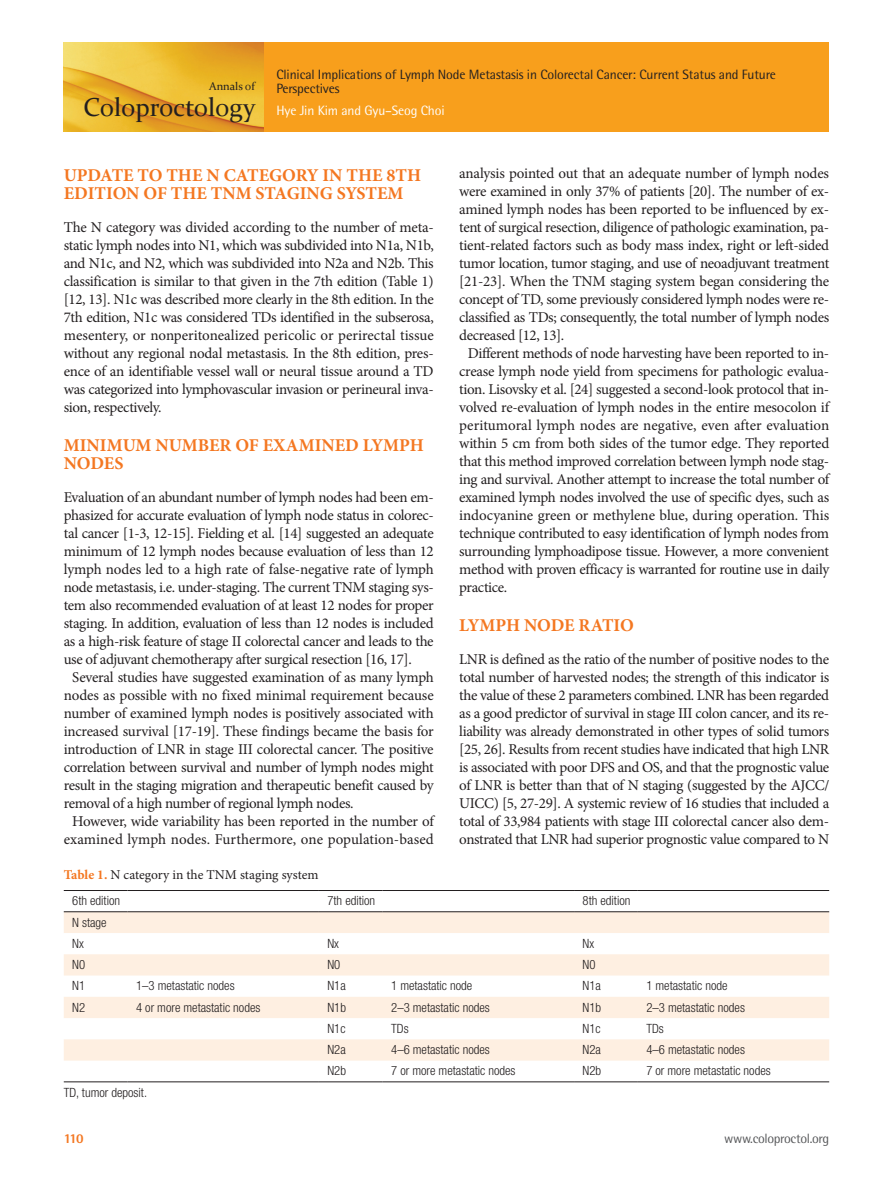
<style>
.page{position:relative;width:893px;height:1191px;background:#fff}
.page>*{position:absolute;margin:0;border:0;box-sizing:border-box;transform-origin:0 0}
.t1{font:25.95px "Constantia";color:#231f20}
.본문제목_대{font:700 18px/18px "Minion Pro";color:#f47721}
.본문{font:15px/18px "Minion Pro";letter-spacing:-.02em;color:#231f20;text-align:justify}
.본문_앞단락0{font:15px/18px "Minion Pro";letter-spacing:-.025em;color:#231f20;text-align:justify}
.t2{font:13.5px/13.5px "Rotis Semi Sans Std";letter-spacing:-.01em;color:#231f20}
.표그림설명{font:13.5px "Minion Pro";color:#231f20}
.t3{font:13.5px "Rotis Semi Sans Std";letter-spacing:-.01em;color:#fff}
.t4{font:13.5px "Rotis Semi Sans Std";letter-spacing:-.025em;color:#57585a}
.t5{font:800 13.5px "Rotis Semi Sans Std";color:#f47721}
.표본문{font:300 condensed 12.75px "Helvetica Neue LT Std";color:#231f20}
.t6{font:11.25px "Constantia";color:#231f20}
.s1{font-weight:700;color:#f47721}
</style>
<div class="page">
<div style="left:264px;top:43px;width:565px;height:89px;background:#f89f1c"></div>
<img style="left:64px;top:43px;width:200px;height:89px">
<svg style="left:64px;top:912px;width:765px;height:148px;fill:#feefe1"></svg>
<hr style="left:64px;top:1081px;width:64px;height:1px;background:#231f20">
<hr style="left:128px;top:1081px;width:191px;height:1px;background:#231f20">
<hr style="left:319px;top:1081px;width:64px;height:1px;background:#231f20">
<hr style="left:383px;top:1081px;width:191px;height:1px;background:#231f20">
<hr style="left:574px;top:1081px;width:64px;height:1px;background:#231f20">
<hr style="left:638px;top:1081px;width:191px;height:1px;background:#231f20">
<hr style="left:64px;top:890px;width:64px;height:1px;background:#231f20">
<hr style="left:128px;top:890px;width:191px;height:1px;background:#231f20">
<hr style="left:319px;top:890px;width:64px;height:1px;background:#231f20">
<hr style="left:383px;top:890px;width:191px;height:1px;background:#231f20">
<hr style="left:574px;top:890px;width:64px;height:1px;background:#231f20">
<hr style="left:638px;top:890px;width:191px;height:1px;background:#231f20">
<hr style="left:64px;top:911px;width:64px;height:1px;background:#231f20">
<hr style="left:128px;top:911px;width:191px;height:1px;background:#231f20">
<hr style="left:319px;top:911px;width:64px;height:1px;background:#231f20">
<hr style="left:383px;top:911px;width:191px;height:1px;background:#231f20">
<hr style="left:574px;top:911px;width:64px;height:1px;background:#231f20">
<hr style="left:638px;top:911px;width:191px;height:1px;background:#231f20">
<p class="t6" style="left:209px;top:79px;width:47px">Annals of</p>
<p class="t1" style="left:83px;top:90px;width:174px">Coloproctology</p>
<p class="t2" style="left:276px;top:68px;width:501px">Clinical Implications of Lymph Node Metastasis in Colorectal Cancer: Current Status and Future<br>Perspectives</p>
<p class="t3" style="left:276px;top:102px;width:170px">Hye Jin Kim and Gyu–Seog Choi</p>
<p class="본문제목_대" style="left:64px;top:166px;width:359px">UPDATE TO THE N CATEGORY IN THE 8TH<br>EDITION OF THE TNM STAGING SYSTEM</p>
<p class="본문_앞단락0" style="left:64px;top:218px;width:372px">The N category was divided according to the number of meta&shy;static lymph nodes into N1, which was subdivided into N1a, N1b, and N1c, and N2, which was subdivided into N2a and N2b. This classification is similar to that given in the 7th edition (Table 1) [12, 13]. N1c was described more clearly in the 8th edition. In the 7th edition, N1c was considered TDs identified in the subserosa, mesentery, or nonperitonealized pericolic or perirectal tissue without any regional nodal metastasis. In the 8th edition, pres&shy;ence of an identifiable vessel wall or neural tissue around a TD was categorized into lymphovascular invasion or perineural inva&shy;sion, respectively.</p>
<p class="본문제목_대" style="left:64px;top:436px;width:362px">MINIMUM NUMBER OF EXAMINED LYMPH<br>NODES</p>
<p class="본문_앞단락0" style="left:64px;top:488px;width:372px">Evaluation of an abundant number of lymph nodes had been em&shy;phasized for accurate evaluation of lymph node status in colorec&shy;tal cancer [1-3, 12-15]. Fielding et al. [14] suggested an adequate minimum of 12 lymph nodes because evaluation of less than 12 lymph nodes led to a high rate of false-negative rate of lymph node metastasis, i.e. under-staging. The current TNM staging sys&shy;tem also recommended evaluation of at least 12 nodes for proper staging. In addition, evaluation of less than 12 nodes is included as a high-risk feature of stage II colorectal cancer and leads to the use of adjuvant chemotherapy after surgical resection [16, 17].</p>
<p class="본문" style="left:64px;top:668px;width:372px;text-indent:9px">Several studies have suggested examination of as many lymph nodes as possible with no fixed minimal requirement because number of examined lymph nodes is positively associated with increased survival [17-19]. These findings became the basis for introduction of LNR in stage III colorectal cancer. The positive correlation between survival and number of lymph nodes might result in the staging migration and therapeutic benefit caused by removal of a high number of regional lymph nodes.</p>
<p class="본문" style="left:64px;top:812px;width:372px;text-align:center">However, wide variability has been reported in the number of examined lymph nodes. Furthermore, one population-based</p>
<p class="본문" style="left:459px;top:164px;width:372px">analysis pointed out that an adequate number of lymph nodes were examined in only 37% of patients [20]. The number of ex&shy;amined lymph nodes has been reported to be influenced by ex&shy;tent of surgical resection, diligence of pathologic examination, pa&shy;tient-related factors such as body mass index, right or left-sided tumor location, tumor staging, and use of neoadjuvant treatment [21-23]. When the TNM staging system began considering the concept of TD, some previously considered lymph nodes were re&shy;classified as TDs; consequently, the total number of lymph nodes decreased [12, 13].</p>
<p class="본문" style="left:459px;top:344px;width:372px;text-indent:9px">Different methods of node harvesting have been reported to in&shy;crease lymph node yield from specimens for pathologic evalua&shy;tion. Lisovsky et al. [24] suggested a second-look protocol that in&shy;volved re-evaluation of lymph nodes in the entire mesocolon if peritumoral lymph nodes are negative, even after evaluation within 5 cm from both sides of the tumor edge. They reported that this method improved correlation between lymph node stag&shy;ing and survival. Another attempt to increase the total number of examined lymph nodes involved the use of specific dyes, such as indocyanine green or methylene blue, during operation. This technique contributed to easy identification of lymph nodes from surrounding lymphoadipose tissue. However, a more convenient method with proven efficacy is warranted for routine use in daily practice.</p>
<p class="본문제목_대" style="left:459px;top:616px;width:176px">LYMPH NODE RATIO</p>
<p class="본문_앞단락0" style="left:459px;top:650px;width:372px">LNR is defined as the ratio of the number of positive nodes to the total number of harvested nodes; the strength of this indicator is the value of these 2 parameters combined. LNR has been regarded as a good predictor of survival in stage III colon cancer, and its re&shy;liability was already demonstrated in other types of solid tumors [25, 26]. Results from recent studies have indicated that high LNR is associated with poor DFS and OS, and that the prognostic value of LNR is better than that of N staging (suggested by the AJCC/ UICC) [5, 27-29]. A systemic review of 16 studies that included a total of 33,984 patients with stage III colorectal cancer also dem&shy;onstrated that LNR had superior prognostic value compared to N</p>
<p class="표그림설명" style="left:64px;top:866px;width:256px"><span class="s1">Table 1.</span> N category in the TNM staging system</p>
<p class="표본문" style="left:72px;top:893px;width:49px">6th edition</p>
<p class="표본문" style="left:327px;top:893px;width:49px">7th edition</p>
<p class="표본문" style="left:583px;top:893px;width:49px">8th edition</p>
<p class="표본문" style="left:72px;top:914px;width:36px">N stage</p>
<p class="표본문" style="left:72px;top:936px;width:13px">Nx</p>
<p class="표본문" style="left:327px;top:936px;width:13px">Nx</p>
<p class="표본문" style="left:583px;top:936px;width:13px">Nx</p>
<p class="표본문" style="left:72px;top:957px;width:14px">N0</p>
<p class="표본문" style="left:327px;top:957px;width:14px">N0</p>
<p class="표본문" style="left:583px;top:957px;width:14px">N0</p>
<p class="표본문" style="left:72px;top:978px;width:14px">N1</p>
<p class="표본문" style="left:136px;top:978px;width:100px">1–3 metastatic nodes</p>
<p class="표본문" style="left:327px;top:978px;width:20px">N1a</p>
<p class="표본문" style="left:391px;top:978px;width:83px">1 metastatic node</p>
<p class="표본문" style="left:583px;top:978px;width:20px">N1a</p>
<p class="표본문" style="left:646px;top:978px;width:83px">1 metastatic node</p>
<p class="표본문" style="left:72px;top:999px;width:14px">N2</p>
<p class="표본문" style="left:136px;top:999px;width:126px">4 or more metastatic nodes</p>
<p class="표본문" style="left:327px;top:999px;width:20px">N1b</p>
<p class="표본문" style="left:391px;top:999px;width:100px">2–3 metastatic nodes</p>
<p class="표본문" style="left:583px;top:999px;width:20px">N1b</p>
<p class="표본문" style="left:646px;top:999px;width:100px">2–3 metastatic nodes</p>
<p class="표본문" style="left:327px;top:1021px;width:20px">N1c</p>
<p class="표본문" style="left:391px;top:1021px;width:19px">TDs</p>
<p class="표본문" style="left:583px;top:1021px;width:20px">N1c</p>
<p class="표본문" style="left:646px;top:1021px;width:19px">TDs</p>
<p class="표본문" style="left:327px;top:1042px;width:20px">N2a</p>
<p class="표본문" style="left:391px;top:1042px;width:100px">4–6 metastatic nodes</p>
<p class="표본문" style="left:583px;top:1042px;width:20px">N2a</p>
<p class="표본문" style="left:646px;top:1042px;width:100px">4–6 metastatic nodes</p>
<p class="표본문" style="left:327px;top:1063px;width:20px">N2b</p>
<p class="표본문" style="left:391px;top:1063px;width:126px">7 or more metastatic nodes</p>
<p class="표본문" style="left:583px;top:1063px;width:20px">N2b</p>
<p class="표본문" style="left:646px;top:1063px;width:126px">7 or more metastatic nodes</p>
<p class="표본문" style="left:64px;top:1085px;width:85px">TD, tumor deposit.</p>
<p class="t5" style="left:64px;top:1129px;width:21px">110</p>
<p class="t4" style="left:724px;top:1130px;width:106px">www.coloproctol.org</p>
</div>
